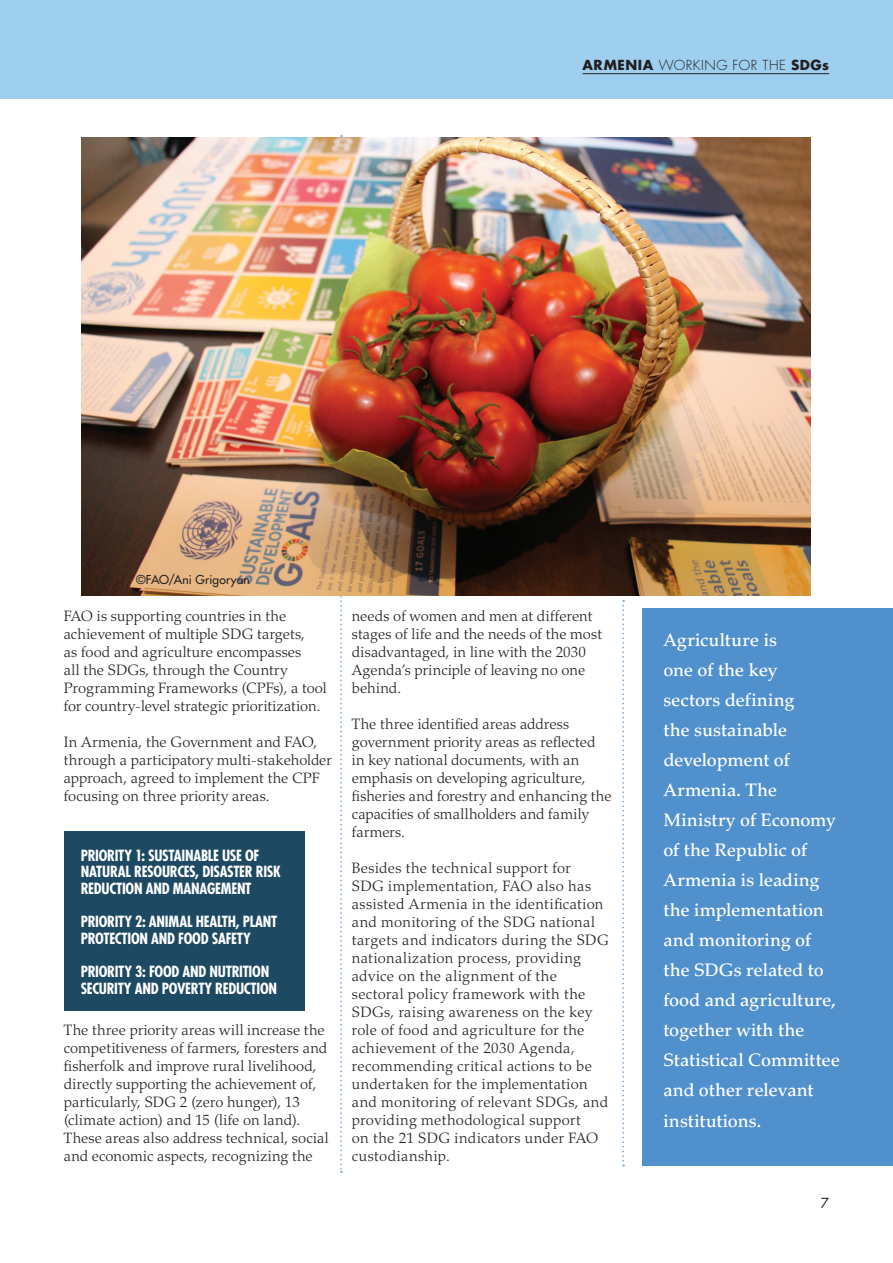
<style>
.page{position:relative;width:893px;height:1263px;background:#fff}
.page>*{position:absolute;margin:0;border:0;box-sizing:border-box;transform-origin:0 0}
.t1{font:500 18px/30px "Palatino LT Std";letter-spacing:-.005em;color:#fff}
.t2{font:300 15px/18px "Palatino LT Std";letter-spacing:.01em;color:#231f20}
.t3{font:700 condensed 15px/16.5px "Futura Std";letter-spacing:-.02em;color:#fff}
.t4{font:300 13.5px "Futura Std";letter-spacing:.04em;color:#231f20}
.t5{font:13.5px "Futura Std";color:#231f20}
.t6{font:500 12px "Futura Std";letter-spacing:.01em;color:#231f20}
.s1{font-weight:700}
</style>
<div class="page">
<div style="left:0;top:0;width:893px;height:99px;background:#9ecfef"></div>
<hr style="left:583px;top:73px;width:246px;height:1px;background:#231f20">
<svg style="left:340px;top:135px;width:2px;height:1037px"></svg>
<svg style="left:622px;top:600px;width:2px;height:566px"></svg>
<div style="left:64px;top:831px;width:241px;height:180px;background:#1e4962"></div>
<img style="left:82px;top:138px;width:728px;height:457px">
<div style="left:642px;top:608px;width:251px;height:557px;background:#5090cc"></div>
<p class="t4" style="left:583px;top:57px;width:248px"><span class="s1">ARMENIA</span> WORKING FOR THE <span class="s1">SDGs</span></p>
<p class="t6" style="left:136px;top:572px;width:115px">©FAO/Ani Grigoryan</p>
<p class="t2" style="left:64px;top:607px;width:264px">FAO is supporting countries in the achievement of multiple SDG targets,<br>as food and agriculture encompasses<br>all the SDGs, through the Country Programming Frameworks (CPFs), a tool for country-level strategic prioritization.</p>
<p class="t2" style="left:64px;top:733px;width:270px">In Armenia, the Government and FAO, through a participatory multi-stakeholder approach, agreed to implement the CPF focusing on three priority areas.</p>
<p class="t3" style="left:81px;top:847px;width:201px">PRIORITY 1: SUSTAINABLE USE OF<br>NATURAL RESOURCES, DISASTER RISK<br>REDUCTION AND MANAGEMENT</p>
<p class="t3" style="left:81px;top:913px;width:198px">PRIORITY 2: ANIMAL HEALTH, PLANT<br>PROTECTION AND FOOD SAFETY</p>
<p class="t3" style="left:81px;top:963px;width:198px">PRIORITY 3: FOOD AND NUTRITION<br>SECURITY AND POVERTY REDUCTION</p>
<p class="t2" style="left:64px;top:1021px;width:266px">The three priority areas will increase the competitiveness of farmers, foresters and fisherfolk and improve rural livelihood, directly supporting the achievement of, particularly, SDG 2 (zero hunger), 13 (climate action) and 15 (life on land).<br>These areas also address technical, social and economic aspects, recognizing the</p>
<p class="t2" style="left:352px;top:607px;width:252px">needs of women and men at different stages of life and the needs of the most disadvantaged, in line with the 2030<br>Agenda’s principle of leaving no one behind.</p>
<p class="t2" style="left:352px;top:715px;width:261px">The three identified areas address government priority areas as reflected in key national documents, with an emphasis on developing agriculture, fisheries and forestry and enhancing the capacities of smallholders and family farmers.</p>
<p class="t2" style="left:352px;top:859px;width:258px">Besides the technical support for<br>SDG implementation, FAO also has assisted Armenia in the identification and monitoring of the SDG national targets and indicators during the SDG nationalization process, providing advice on the alignment of the sectoral policy framework with the SDGs, raising awareness on the key role of food and agriculture for the achievement of the 2030 Agenda, recommending critical actions to be undertaken for the implementation and monitoring of relevant SDGs, and providing methodological support<br>on the 21 SDG indicators under FAO custodianship.</p>
<p class="t1" style="left:663px;top:625px;width:178px">Agriculture is<br>one of the key<br>sectors defining<br>the sustainable development of<br>Armenia. The<br>Ministry of Economy of the Republic of<br>Armenia is leading the implementation and monitoring of the SDGs related to food and agriculture, together with the<br>Statistical Committee and other relevant institutions.</p>
<p class="t5" style="left:821px;top:1194px;width:10px">7</p>
</div>
